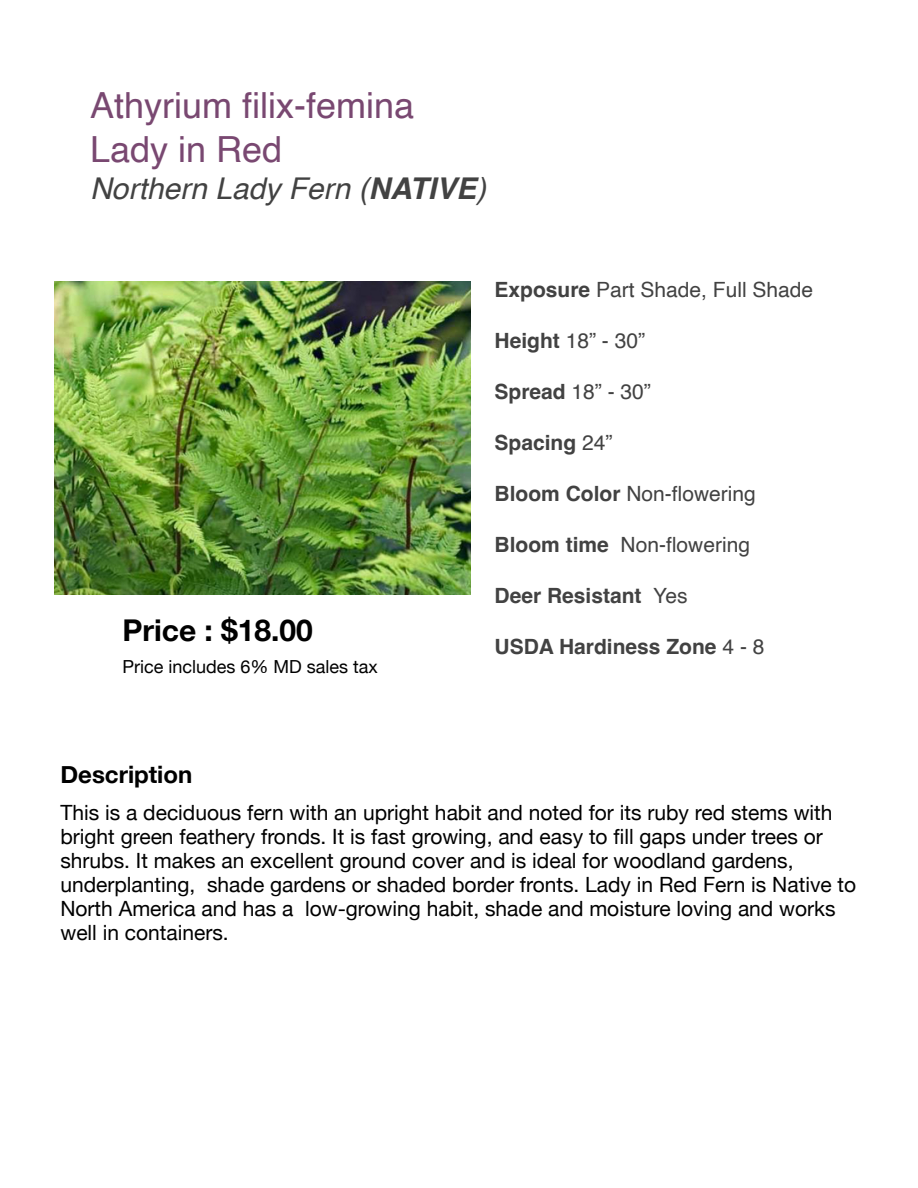
<style>
.page{position:relative;width:918px;height:1188px;background:#fff}
.page>*{position:absolute;margin:0;border:0;box-sizing:border-box;transform-origin:0 0}
.t1{font:36px/43.5px "Helvetica";color:#794871}
.t2{font:italic 30px "Helvetica";color:#424242}
.t3{font:700 30px "Helvetica Neue";color:#000}
.t4{font:700 24px "Helvetica Neue";color:#000}
.t5{font:21px/24px "Helvetica Neue";color:#000}
.t6{font:21px "Helvetica";color:#424242}
.t7{font:700 21px "Helvetica";color:#424242}
.t8{font:18px "Helvetica Neue";color:#000}
.s1{font-weight:700}
.s2{font-weight:400}
</style>
<div class="page">
<img style="left:54px;top:282px;width:417px;height:312px">
<h1 class="t1" style="left:90px;top:86px;width:326px">Athyrium filix-femina<br>Lady in Red</h1>
<h2 class="t2" style="left:90px;top:177px;width:398px">Northern Lady Fern (<span class="s1">NATIVE</span>)</h2>
<h2 class="t3" style="left:122px;top:612px;width:192px">Price : $18.00</h2>
<p class="t8" style="left:122px;top:656px;width:257px">Price includes 6% MD sales tax</p>
<p class="t6" style="left:495px;top:281px;width:320px"><span class="s1">Exposure</span> Part Shade, Full Shade</p>
<p class="t6" style="left:495px;top:332px;width:152px"><span class="s1">Height</span> 18” - 30”</p>
<p class="t6" style="left:495px;top:383px;width:158px"><span class="s1">Spread</span> 18” - 30”</p>
<p class="t7" style="left:495px;top:434px;width:119px">Spacing <span class="s2">24”</span></p>
<p class="t6" style="left:495px;top:485px;width:263px"><span class="s1">Bloom Color</span> Non-flowering</p>
<p class="t6" style="left:495px;top:536px;width:257px"><span class="s1">Bloom time</span> Non-flowering</p>
<p class="t7" style="left:495px;top:587px;width:194px">Deer Resistant <span class="s2">Yes</span></p>
<p class="t7" style="left:495px;top:638px;width:271px">USDA Hardiness Zone <span class="s2">4 - 8</span></p>
<p class="t4" style="left:60px;top:760px;width:133px">Description</p>
<p class="t5" style="left:60px;top:800px;width:797px">This is a deciduous fern with an upright habit and noted for its ruby red stems with bright green feathery fronds. It is fast growing, and easy to fill gaps under trees or shrubs. It makes an excellent ground cover and is ideal for woodland gardens, underplanting, shade gardens or shaded border fronts. Lady in Red Fern is Native to North America and has a low-growing habit, shade and moisture loving and works well in containers.</p>
</div>
